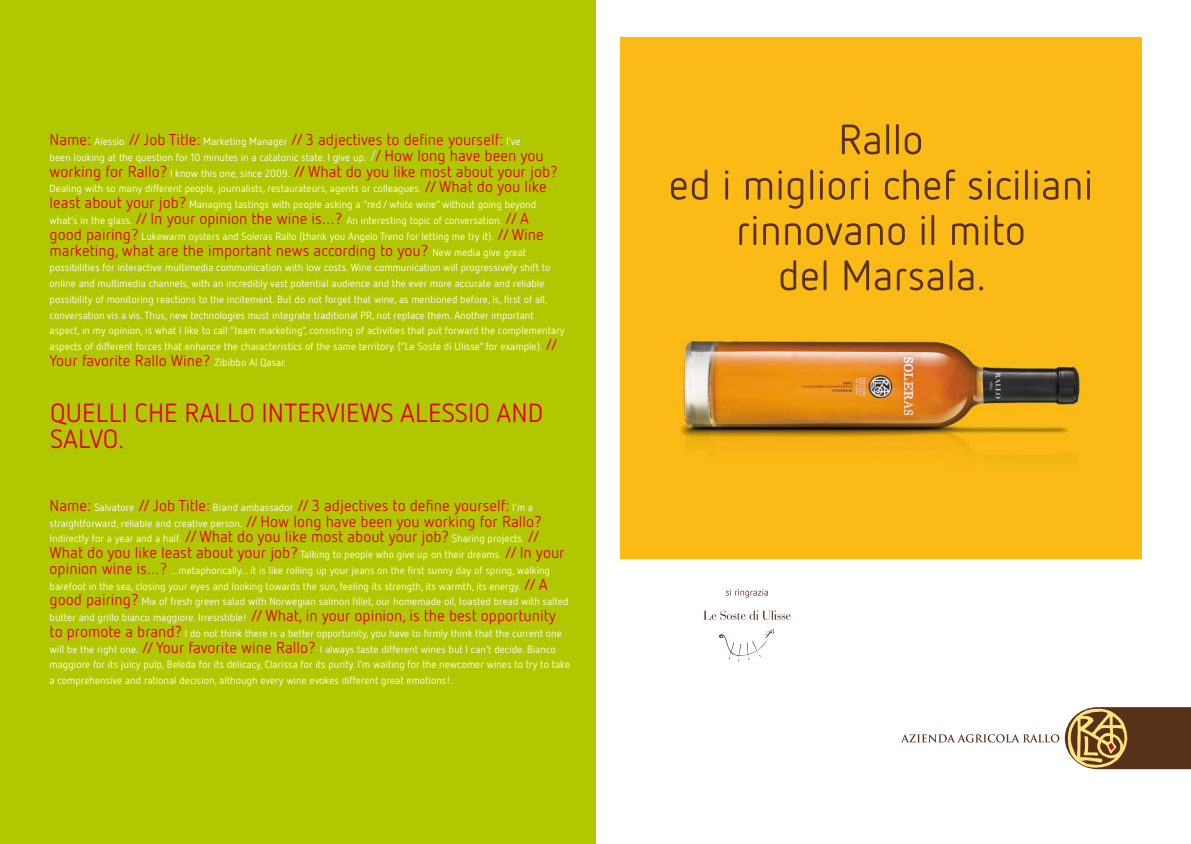
<style>
.page{position:relative;width:1191px;height:844px;background:#fff}
.page>*{position:absolute;margin:0;border:0;box-sizing:border-box;transform-origin:0 0}
.t1{font:26.25px "Netto OT";color:#e2001a}
.t2{font:15.75px "Netto OT";color:#e2001a}
.t3{font:10.5px/15.8px "Netto OT";color:#fff}
.s1{font-size:10.5px;color:#fff}
.s2{font-size:15.75px;color:#bce4f7}
.s3{font-size:15.75px;color:#e2001a}
</style>
<div class="page">
<div style="left:0;top:0;width:595px;height:843px;background:#b1c800"></div>
<svg style="left:900px;top:707px;width:291px;height:62px"></svg>
<svg style="left:726px;top:589px;width:42px;height:8px"></svg>
<svg style="left:703px;top:610px;width:87px;height:9px"></svg>
<svg style="left:718px;top:629px;width:56px;height:32px"></svg>
<img style="left:620px;top:37px;width:521px;height:521px">
<svg style="left:842px;top:124px;width:37px;height:30px"></svg>
<hr style="left:886px;top:124px;width:3px;height:30px;background:#583119">
<hr style="left:896px;top:124px;width:2px;height:30px;background:#583119">
<svg style="left:904px;top:132px;width:17px;height:22px"></svg>
<svg style="left:671px;top:178px;width:15px;height:22px"></svg>
<svg style="left:692px;top:169px;width:15px;height:31px"></svg>
<svg style="left:725px;top:170px;width:3px;height:30px"></svg>
<svg style="left:746px;top:178px;width:26px;height:22px"></svg>
<svg style="left:778px;top:170px;width:25px;height:39px"></svg>
<hr style="left:810px;top:169px;width:3px;height:31px;background:#583119">
<svg style="left:819px;top:170px;width:26px;height:30px"></svg>
<svg style="left:851px;top:170px;width:17px;height:30px"></svg>
<svg style="left:885px;top:169px;width:55px;height:31px;background:#d19716"></svg>
<svg style="left:946px;top:169px;width:9px;height:31px"></svg>
<svg style="left:969px;top:170px;width:49px;height:30px"></svg>
<hr style="left:1025px;top:169px;width:2px;height:31px;background:#583119">
<svg style="left:1034px;top:170px;width:3px;height:30px"></svg>
<svg style="left:1043px;top:178px;width:15px;height:22px"></svg>
<svg style="left:1065px;top:178px;width:15px;height:22px"></svg>
<svg style="left:1086px;top:170px;width:4px;height:30px"></svg>
<svg style="left:739px;top:216px;width:17px;height:29px"></svg>
<svg style="left:763px;top:223px;width:15px;height:22px"></svg>
<svg style="left:785px;top:223px;width:15px;height:22px"></svg>
<svg style="left:806px;top:223px;width:54px;height:22px"></svg>
<svg style="left:867px;top:223px;width:15px;height:22px"></svg>
<svg style="left:888px;top:223px;width:16px;height:22px"></svg>
<svg style="left:921px;top:216px;width:4px;height:29px"></svg>
<hr style="left:931px;top:215px;width:3px;height:30px;background:#583119">
<svg style="left:952px;top:223px;width:26px;height:22px"></svg>
<svg style="left:984px;top:216px;width:4px;height:29px"></svg>
<svg style="left:994px;top:215px;width:29px;height:30px"></svg>
<svg style="left:780px;top:260px;width:16px;height:30px"></svg>
<svg style="left:802px;top:268px;width:15px;height:22px"></svg>
<hr style="left:823px;top:260px;width:3px;height:30px;background:#583119">
<svg style="left:844px;top:260px;width:46px;height:30px"></svg>
<svg style="left:896px;top:268px;width:47px;height:22px"></svg>
<hr style="left:949px;top:260px;width:3px;height:30px;background:#583119">
<svg style="left:957px;top:268px;width:16px;height:22px"></svg>
<svg style="left:979px;top:286px;width:4px;height:4px"></svg>
<h2 class="t2" style="left:50px;top:130px;width:472px">Name: <span class="s1">Alessio</span> // Job Title: <span class="s1">Marketing Manager</span> // 3 adjectives to define yourself: <span class="s1">I’ve</span></h2>
<p class="t3" style="left:50px;top:149px;width:496px">been looking at the question for 10 minutes in a catatonic state. I give up. <span class="s2">/</span><span class="s3">/ How long have been you</span></p>
<h2 class="t2" style="left:50px;top:161px;width:509px">working for Rallo? <span class="s1">I know this one, since 2009.</span> // What do you like most about your job?</h2>
<p class="t3" style="left:50px;top:181px;width:498px">Dealing with so many different people, journalists, restaurateurs, agents or colleagues. <span class="s3">// What do you like least about your job?</span> Managing tastings with people asking a “red / white wine” without going beyond what’s in the glass. <span class="s3">// In your opinion the wine is…?</span> An interesting topic of conversation. <span class="s3">// A good pairing?</span> Lukewarm oysters and Soleras Rallo (thank you Angelo Treno for letting me try it). <span class="s3">// Wine</span></p>
<h2 class="t2" style="left:50px;top:240px;width:478px">marketing, what are the important news according to you? <span class="s1">New media give great</span></h2>
<p class="t3" style="left:50px;top:259px;width:516px">possibilities for interactive multimedia communication with low costs. Wine communication will progressively shift to online and multimedia channels, with an incredibly vast potential audience and the ever more accurate and reliable possibility of monitoring reactions to the incitement. But do not forget that wine, as mentioned before, is, first of all, conversation vis a vis. Thus, new technologies must integrate traditional PR, not replace them. Another important aspect, in my opinion, is what I like to call “team marketing”, consisting of activities that put forward the complementary aspects of different forces that enhance the characteristics of the same territory. (“Le Soste di Ulisse” for example). <span class="s3">//</span></p>
<h2 class="t2" style="left:50px;top:350px;width:238px">Your favorite Rallo Wine? <span class="s1">Zibibbo Al Qasar.</span></h2>
<h1 class="t1" style="left:50px;top:396px;width:233px">QUELLI CHE RALLO Interviews</h1>
<h1 class="t1" style="left:400px;top:396px;width:145px">ALESSIO AND</h1>
<h1 class="t1" style="left:50px;top:422px;width:76px">SALVO.</h1>
<h2 class="t2" style="left:50px;top:495px;width:485px">Name: <span class="s1">Salvatore</span> // Job Title: <span class="s1">Brand ambassador</span> // 3 adjectives to define yourself: <span class="s1">I’m a</span></h2>
<p class="t3" style="left:50px;top:514px;width:493px">straightforward, reliable and creative person. <span class="s3">// How long have been you working for Rallo?<br></span>Indirectly for a year and a half. <span class="s3">// What do you like most about your job?</span> Sharing projects. <span class="s3">//</span></p>
<h2 class="t2" style="left:50px;top:542px;width:516px">What do you like least about your job? <span class="s1">Talking to people who give up on their dreams.</span> // In your</h2>
<p class="t3" style="left:50px;top:562px;width:522px"><span class="s3">opinion wine is…?</span> ...metaphorically... it is like rolling up your jeans on the first sunny day of spring, walking barefoot in the sea, closing your eyes and looking towards the sun, feeling its strength, its warmth, its energy. <span class="s3">// A good pairing?</span> Mix of fresh green salad with Norwegian salmon fillet, our homemade oil, toasted bread with salted butter and grillo bianco maggiore. Irresistible! <span class="s3">// What, in your opinion, is the best opportunity to promote a brand?</span> I do not think there is a better opportunity, you have to firmly think that the current one will be the right one. <span class="s3">// Your favorite wine Rallo?</span> I always taste different wines but I can’t decide. Bianco maggiore for its juicy pulp, Beleda for its delicacy, Clarissa for its purity. I’m waiting for the newcomer wines to try to take a comprehensive and rational decision, although every wine evokes different great emotions!.</p>
</div>
